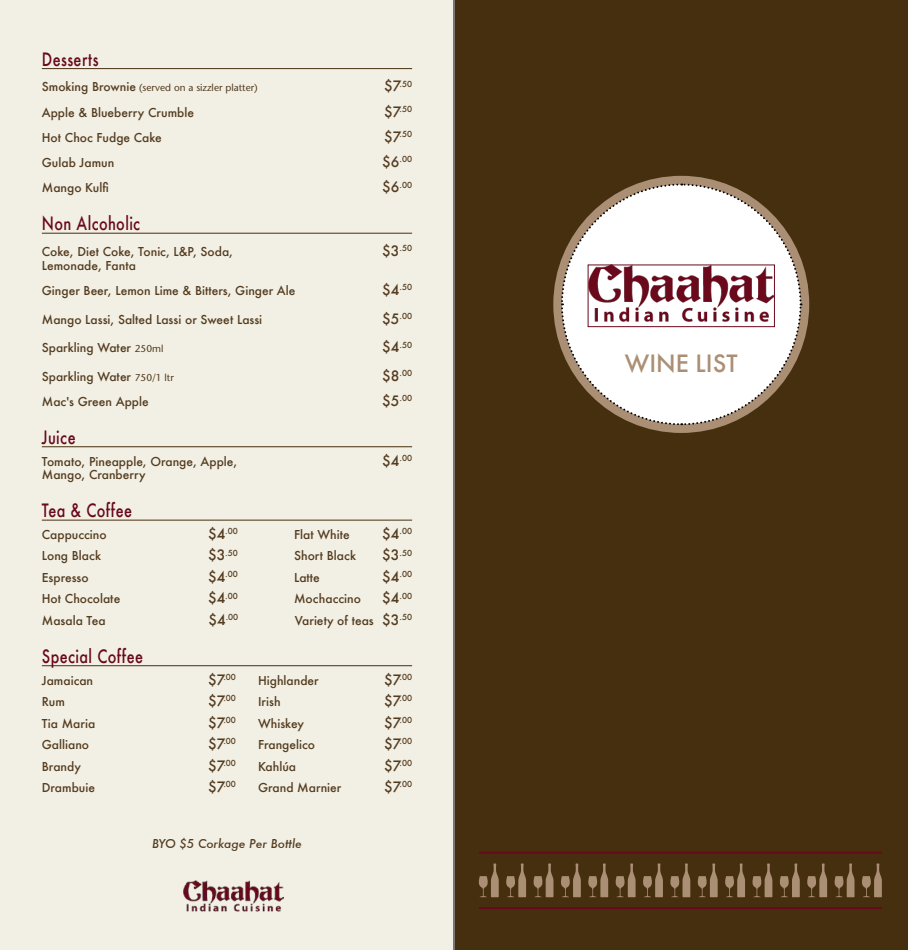
<style>
.page{position:relative;width:908px;height:950px;background:#fff}
.page>*{position:absolute;margin:0;border:0;box-sizing:border-box;transform-origin:0 0}
.t1{font:500 26.2px "Futura T";color:#aa8f74}
.t2{font:500 18px "Futura";letter-spacing:.025em;color:#69091b;scale:.8 1}
.t3{font:500 12px/25.5px "Futura";color:#543c20}
.t4{font:italic 500 12px "Futura";color:#543c20}
.t5{font:10px "Stone Sans";color:#543c20}
.t6{font:500 8.2px "Futura";color:#543c20}
.s1{font-family:"Futura";font-weight:500;font-size:12px}
.s2{font-size:14px}
.s3{font-family:"Stone Sans";font-weight:400;font-size:10px}
</style>
<div class="page">
<div style="left:450px;top:0;width:457px;height:950px;background:#462f0e"></div>
<div style="left:0;top:0;width:454px;height:950px;background:#f2f0e4"></div>
<hr style="left:42px;top:68px;width:370px;height:1px;background:#462f0e">
<hr style="left:42px;top:233px;width:370px;height:1px;background:#462f0e">
<hr style="left:42px;top:446px;width:370px;height:1px;background:#462f0e">
<hr style="left:42px;top:520px;width:370px;height:1px;background:#462f0e">
<hr style="left:42px;top:665px;width:370px;height:1px;background:#462f0e">
<img style="left:183px;top:880px;width:100px;height:32px">
<div style="left:553px;top:176px;width:255px;height:257px;background:#aa8f74;border-radius:50%"></div>
<svg style="left:559px;top:183px;width:243px;height:243px"></svg>
<img style="left:589px;top:266px;width:183px;height:59px">
<div style="left:587px;top:264px;width:187px;height:63px;border:1px solid #69091b"></div>
<hr style="left:453px;top:0;width:1px;height:950px;background:#000">
<svg style="left:478px;top:863px;width:20px;height:34px"></svg>
<hr style="left:478px;top:907px;width:403px;height:2px;background:#69091b">
<svg style="left:506px;top:863px;width:20px;height:34px"></svg>
<svg style="left:533px;top:863px;width:20px;height:34px"></svg>
<svg style="left:561px;top:863px;width:19px;height:34px"></svg>
<svg style="left:588px;top:863px;width:20px;height:34px"></svg>
<svg style="left:615px;top:863px;width:20px;height:34px"></svg>
<svg style="left:643px;top:863px;width:19px;height:34px"></svg>
<svg style="left:670px;top:863px;width:20px;height:34px"></svg>
<svg style="left:697px;top:863px;width:20px;height:34px"></svg>
<svg style="left:725px;top:863px;width:19px;height:34px"></svg>
<svg style="left:752px;top:863px;width:20px;height:34px"></svg>
<svg style="left:780px;top:863px;width:19px;height:34px"></svg>
<svg style="left:807px;top:863px;width:19px;height:34px"></svg>
<svg style="left:834px;top:863px;width:20px;height:34px"></svg>
<svg style="left:862px;top:863px;width:19px;height:34px"></svg>
<hr style="left:478px;top:851px;width:403px;height:2px;background:#69091b">
<h2 class="t2" style="left:42px;top:47px;width:72px">Desserts</h2>
<p class="t5" style="left:42px;top:82px;width:217px"><span class="s1">Smoking Brownie</span> (served on a sizzler platter)</p>
<p class="t6" style="left:384px;top:78px;width:29px"><span class="s2">$7</span>.50</p>
<p class="t3" style="left:42px;top:99px;width:154px">Apple &amp; Blueberry Crumble</p>
<p class="t6" style="left:384px;top:103px;width:29px"><span class="s2">$7</span>.50</p>
<p class="t3" style="left:42px;top:124px;width:121px">Hot Choc Fudge Cake</p>
<p class="t6" style="left:384px;top:128px;width:29px"><span class="s2">$7</span>.50</p>
<p class="t3" style="left:42px;top:150px;width:74px">Gulab Jamun</p>
<p class="t6" style="left:382px;top:154px;width:31px"><span class="s2">$6</span>.00</p>
<p class="t3" style="left:42px;top:175px;width:68px">Mango Kulfi</p>
<p class="t6" style="left:382px;top:179px;width:31px"><span class="s2">$6</span>.00</p>
<h2 class="t2" style="left:42px;top:211px;width:124px">Non Alcoholic</h2>
<p class="t3" style="left:42px;top:238px;width:192px">Coke, Diet Coke, Tonic, L&amp;P, Soda,</p>
<p class="t6" style="left:382px;top:242px;width:31px"><span class="s2">$3</span>.50</p>
<p class="t3" style="left:42px;top:252px;width:255px">Lemonade, Fanta<br>Ginger Beer, Lemon Lime &amp; Bitters, Ginger Ale</p>
<p class="t6" style="left:382px;top:282px;width:31px"><span class="s2">$4</span>.50</p>
<p class="t3" style="left:42px;top:306px;width:222px">Mango Lassi, Salted Lassi or Sweet Lassi</p>
<p class="t6" style="left:382px;top:310px;width:31px"><span class="s2">$5</span>.00</p>
<p class="t3" style="left:42px;top:335px;width:123px">Sparkling Water <span class="s3">250ml</span></p>
<p class="t6" style="left:382px;top:339px;width:31px"><span class="s2">$4</span>.50</p>
<p class="t3" style="left:42px;top:363px;width:133px">Sparkling Water <span class="s3">750/1 ltr</span></p>
<p class="t6" style="left:382px;top:367px;width:31px"><span class="s2">$8</span>.00</p>
<p class="t3" style="left:42px;top:388px;width:108px">Mac's Green Apple</p>
<p class="t6" style="left:382px;top:393px;width:31px"><span class="s2">$5</span>.00</p>
<h2 class="t2" style="left:42px;top:425px;width:44px">Juice</h2>
<p class="t3" style="left:42px;top:448px;width:197px">Tomato, Pineapple, Orange, Apple,</p>
<p class="t6" style="left:382px;top:452px;width:31px"><span class="s2">$4</span>.00</p>
<p class="t3" style="left:42px;top:462px;width:105px">Mango, Cranberry</p>
<h2 class="t2" style="left:42px;top:498px;width:114px">Tea &amp; Coffee</h2>
<p class="t3" style="left:42px;top:521px;width:66px">Cappuccino</p>
<p class="t6" style="left:208px;top:525px;width:31px"><span class="s2">$4</span>.00</p>
<p class="t3" style="left:294px;top:521px;width:57px">Flat White</p>
<p class="t6" style="left:382px;top:525px;width:31px"><span class="s2">$4</span>.00</p>
<p class="t3" style="left:42px;top:543px;width:61px">Long Black</p>
<p class="t6" style="left:208px;top:547px;width:31px"><span class="s2">$3</span>.50</p>
<p class="t3" style="left:294px;top:543px;width:63px">Short Black</p>
<p class="t6" style="left:382px;top:547px;width:31px"><span class="s2">$3</span>.50</p>
<p class="t3" style="left:42px;top:564px;width:48px">Espresso</p>
<p class="t6" style="left:208px;top:568px;width:31px"><span class="s2">$4</span>.00</p>
<p class="t3" style="left:294px;top:564px;width:27px">Latte</p>
<p class="t6" style="left:382px;top:568px;width:31px"><span class="s2">$4</span>.00</p>
<p class="t3" style="left:42px;top:586px;width:80px">Hot Chocolate</p>
<p class="t6" style="left:208px;top:590px;width:31px"><span class="s2">$4</span>.00</p>
<p class="t3" style="left:294px;top:586px;width:68px">Mochaccino</p>
<p class="t6" style="left:382px;top:590px;width:31px"><span class="s2">$4</span>.00</p>
<p class="t3" style="left:42px;top:607px;width:65px">Masala Tea</p>
<p class="t6" style="left:208px;top:611px;width:31px"><span class="s2">$4</span>.00</p>
<p class="t3" style="left:294px;top:607px;width:119px">Variety of teas <span class="s2">$3</span><sup>.50</sup></p>
<h2 class="t2" style="left:42px;top:644px;width:128px">Special Coffee</h2>
<p class="t3" style="left:42px;top:667px;width:53px">Jamaican</p>
<p class="t6" style="left:208px;top:671px;width:29px"><span class="s2">$7</span>.00</p>
<p class="t3" style="left:258px;top:667px;width:62px">Highlander</p>
<p class="t6" style="left:384px;top:671px;width:29px"><span class="s2">$7</span>.00</p>
<p class="t3" style="left:42px;top:688px;width:25px">Rum</p>
<p class="t6" style="left:208px;top:692px;width:29px"><span class="s2">$7</span>.00</p>
<p class="t3" style="left:258px;top:688px;width:24px">Irish</p>
<p class="t6" style="left:384px;top:692px;width:29px"><span class="s2">$7</span>.00</p>
<p class="t3" style="left:42px;top:710px;width:55px">Tia Maria</p>
<p class="t6" style="left:208px;top:714px;width:29px"><span class="s2">$7</span>.00</p>
<p class="t3" style="left:258px;top:710px;width:47px">Whiskey</p>
<p class="t6" style="left:384px;top:714px;width:29px"><span class="s2">$7</span>.00</p>
<p class="t3" style="left:42px;top:731px;width:49px">Galliano</p>
<p class="t6" style="left:208px;top:735px;width:29px"><span class="s2">$7</span>.00</p>
<p class="t3" style="left:258px;top:731px;width:58px">Frangelico</p>
<p class="t6" style="left:384px;top:735px;width:29px"><span class="s2">$7</span>.00</p>
<p class="t3" style="left:42px;top:753px;width:40px">Brandy</p>
<p class="t6" style="left:208px;top:757px;width:29px"><span class="s2">$7</span>.00</p>
<p class="t3" style="left:258px;top:753px;width:40px">Kahlúa</p>
<p class="t6" style="left:384px;top:757px;width:29px"><span class="s2">$7</span>.00</p>
<p class="t3" style="left:42px;top:774px;width:55px">Drambuie</p>
<p class="t6" style="left:208px;top:778px;width:29px"><span class="s2">$7</span>.00</p>
<p class="t3" style="left:258px;top:774px;width:85px">Grand Marnier</p>
<p class="t6" style="left:384px;top:778px;width:29px"><span class="s2">$7</span>.00</p>
<p class="t4" style="left:152px;top:835px;width:151px">BYO $5 Corkage Per Bottle</p>
<h1 class="t1" style="left:624px;top:348px;width:114px">WINE LIST</h1>
</div>
